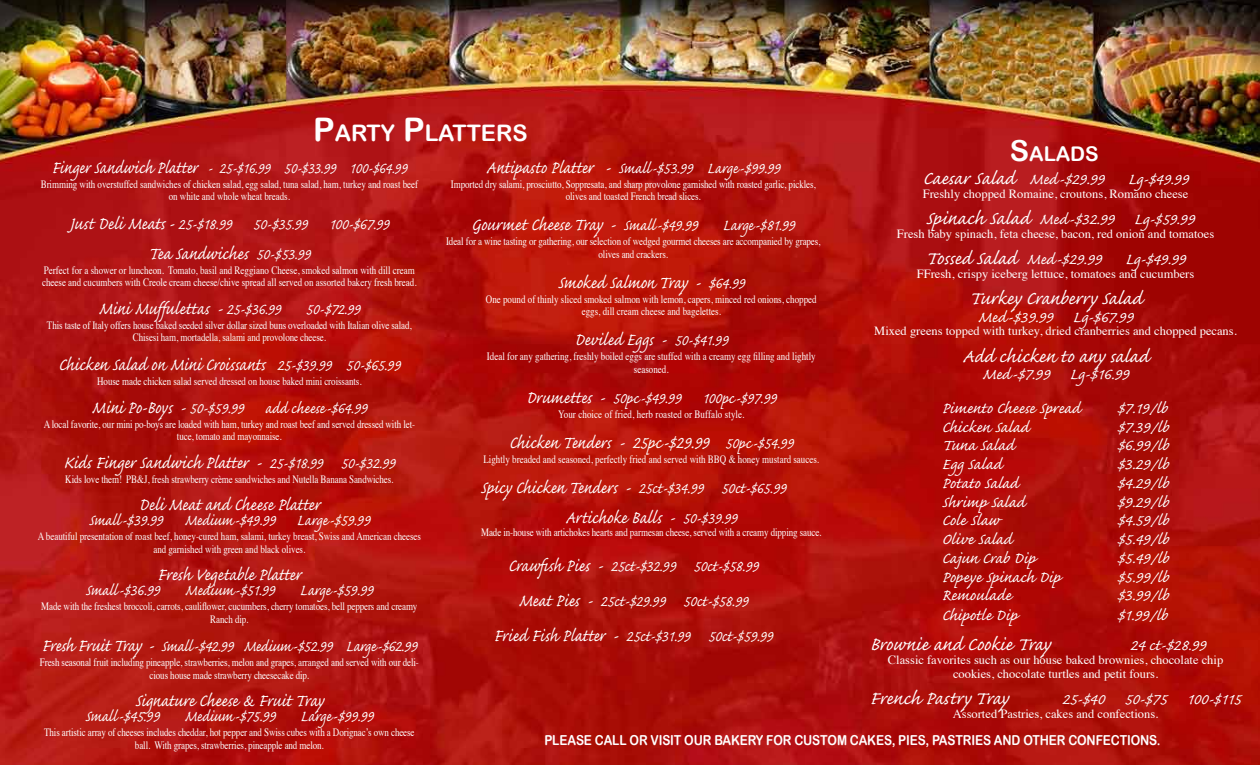
<style>
.page{position:relative;width:1260px;height:765px;background:#fff}
.page>*{position:absolute;margin:0;border:0;box-sizing:border-box;transform-origin:0 0}
.t1{font:23.75px "Caflisch Script";letter-spacing:-.005em;color:#fff}
.t2{font:22.75px "Arial Rounded MT Bold";color:#fff}
.t3{font:22.5px "Caflisch Script";letter-spacing:-.005em;color:#fff;scale:.9 1}
.t4{font:20.25px "Arial Rounded MT Bold";color:#fff}
.t5{font:20px/35px "Caflisch Script";color:#fff;text-align:center;scale:.9 1}
.t6{font:20px/33.8px "Caflisch Script";color:#fff}
.t7{font:20px "Caflisch Script";color:#fff;scale:.86 1}
.t8{font:13.75px "Arial Rounded MT Bold";letter-spacing:-.01em;color:#fff;scale:.88 1}
.t9{font:12.5px/13.8px "Times";color:#fff;text-align:center}
.t10{font:11.25px/12.5px "Times";letter-spacing:-.01em;color:#fff;text-align:center;scale:.8 1}
.t11{font:11.25px "Times";letter-spacing:.01em;color:#fff;scale:.8 1}
.s1{font-size:32.5px}
.s2{font-size:29px}
.s3{font-size:22.5px}
.s4{font-size:20px}
.s5{font-size:23.75px}
</style>
<div class="page">
<img style="left:0;top:0;width:1260px;height:765px">
<h2 class="t2" style="left:313px;top:119px;width:216px"><span class="s1">P</span>ARTY <span class="s1">P</span> LATTERS</h2>
<h3 class="t4" style="left:1010px;top:142px;width:90px"><span class="s2">S</span>ALADS</h3>
<h3 class="t7" style="left:52px;top:158px;width:415px"><span class="s3">Finger Sandwich Platter</span> - 25-$16.99 50-$33.99 100-$64.99</h3>
<p class="t10" style="left:41px;top:177px;width:473px">Brimming with overstuffed sandwiches of chicken salad, egg salad, tuna salad, ham, turkey and roast beef on white and whole wheat breads.</p>
<h3 class="t5" style="left:70px;top:207px;width:357px"><span class="s3">Just Deli Meats -</span> 25-$18.99 50-$35.99 100-$67.99</h3>
<h3 class="t3" style="left:148px;top:242px;width:182px">Tea Sandwiches <span class="s4">50-$53.99</span></h3>
<p class="t10" style="left:42px;top:263px;width:470px;text-align:left">Perfect for a shower or luncheon. Tomato, basil and Reggiano Cheese, smoked salmon with dill cream cheese and cucumbers with Creole cream cheese/chive spread all served on assorted bakery fresh bread.</p>
<h3 class="t5" style="left:98px;top:292px;width:292px"><span class="s3">Mini Muffulettas -</span> 25-$36.99 50-$72.99</h3>
<p class="t10" style="left:47px;top:318px;width:458px">This taste of Italy offers house baked seeded silver dollar sized buns overloaded with Italian olive salad,<br>Chisesi ham, mortadella, salami and provolone cheese.</p>
<h3 class="t3" style="left:58px;top:353px;width:381px">Chicken Salad on Mini Croissants <span class="s4">25-$39.99 50-$65.99</span></h3>
<p class="t10" style="left:97px;top:374px;width:332px">House made chicken salad served dressed on house baked mini croissants.</p>
<h3 class="t5" style="left:92px;top:391px;width:308px"><span class="s3">Mini Po-Boys -</span> 50-$59.99 add cheese-$64.99</h3>
<p class="t10" style="left:44px;top:417px;width:466px">A local favorite, our mini po-boys are loaded with ham, turkey and roast beef and served dressed with let&shy;tuce, tomato and mayonnaise.</p>
<h3 class="t3" style="left:64px;top:451px;width:370px">Kids Finger Sandwich Platter - <span class="s4">25-$18.99 50-$32.99</span></h3>
<p class="t10" style="left:65px;top:472px;width:412px">Kids love them! PB&amp;J, fresh strawberry crème sandwiches and Nutella Banana Sandwiches.</p>
<h3 class="t3" style="left:139px;top:493px;width:203px">Deli Meat and Cheese Platter</h3>
<h3 class="t5" style="left:89px;top:504px;width:314px">Small-$39.99 Medium-$49.99 Large-$59.99</h3>
<p class="t10" style="left:38px;top:529px;width:480px">A beautiful presentation of roast beef, honey-cured ham, salami, turkey breast, Swiss and American cheeses and garnished with green and black olives.</p>
<h3 class="t3" style="left:158px;top:563px;width:161px">Fresh Vegetable Platter</h3>
<h3 class="t5" style="left:486px;top:151px;width:328px"><span class="s3">Antipasto Platter -</span> Small-$53.99 Large-$99.99</h3>
<p class="t10" style="left:451px;top:177px;width:458px">Imported dry salami, prosciutto, Soppresata, and sharp provolone garnished with roasted garlic, pickles, olives and toasted French bread slices.</p>
<h3 class="t5" style="left:472px;top:209px;width:361px"><span class="s3">Gourmet Cheese Tray -</span> Small-$49.99 Large-$81.99</h3>
<p class="t10" style="left:446px;top:234px;width:470px">Ideal for a wine tasting or gathering, our selection of wedged gourmet cheeses are accompanied by grapes, olives and crackers.</p>
<h3 class="t3" style="left:558px;top:271px;width:209px">Smoked Salmon Tray - <span class="s4">$64.99</span></h3>
<p class="t10" style="left:486px;top:292px;width:415px">One pound of thinly sliced smoked salmon with lemon, capers, minced red onions, chopped eggs, dill cream cheese and bagelettes.</p>
<h3 class="t3" style="left:575px;top:328px;width:172px">Deviled Eggs - <span class="s4">50-$41.99</span></h3>
<p class="t10" style="left:487px;top:349px;width:412px">Ideal for any gathering, freshly boiled eggs are stuffed with a creamy egg filling and lightly seasoned.</p>
<h3 class="t5" style="left:526px;top:381px;width:280px"><span class="s3">Drumettes -</span> 50pc-$49.99 100pc-$97.99</h3>
<p class="t11" style="left:558px;top:403px;width:235px">Your choice of fried, herb roasted or Buffalo style.</p>
<h3 class="t3" style="left:509px;top:431px;width:317px">Chicken Tenders - 25pc-$29.99 <span class="s4">50pc-$54.99</span></h3>
<p class="t10" style="left:483px;top:452px;width:421px">Lightly breaded and seasoned, perfectly fried and served with BBQ &amp; honey mustard sauces.</p>
<h3 class="t5" style="left:480px;top:471px;width:341px"><span class="s3">Spicy Chicken Tenders -</span> 25ct-$34.99 50ct-$65.99</h3>
<h3 class="t3" style="left:565px;top:506px;width:192px">Artichoke Balls - <span class="s4">50-$39.99</span></h3>
<p class="t10" style="left:481px;top:525px;width:427px">Made in-house with artichokes hearts and parmesan cheese, served with a creamy dipping sauce.</p>
<h3 class="t5" style="left:494px;top:550px;width:312px"><span class="s3">Crawfish Pies -</span> 25ct-$32.99 50ct-$58.99<br><span class="s3">Meat Pies -</span> 25ct-$29.99 50ct-$58.99<br><span class="s3">Fried Fish Platter -</span> 25ct-$31.99 50ct-$59.99</h3>
<h3 class="t6" style="left:923px;top:163px;width:267px"><span class="s5">Caesar Salad</span> Med-$29.99 Lg-$49.99</h3>
<p class="t9" style="left:923px;top:186px;width:267px">Freshly chopped Romaine, croutons, Romano cheese</p>
<h3 class="t6" style="left:926px;top:203px;width:270px"><span class="s5">Spinach Salad</span> Med-$32.99 Lg-$59.99</h3>
<p class="t9" style="left:897px;top:226px;width:319px">Fresh baby spinach, feta cheese, bacon, red onion and tomatoes</p>
<h3 class="t6" style="left:925px;top:243px;width:262px"><span class="s5">Tossed Salad</span> Med-$29.99 Lg-$49.99</h3>
<p class="t9" style="left:917px;top:266px;width:279px">FFresh, crispy iceberg lettuce, tomatoes and cucumbers</p>
<h1 class="t1" style="left:969px;top:286px;width:175px">Turkey Cranberry Salad</h1>
<h3 class="t6" style="left:978px;top:301px;width:157px">Med-$39.99 Lg-$67.99</h3>
<p class="t9" style="left:874px;top:323px;width:364px">Mixed greens topped with turkey, dried cranberries and chopped pecans.</p>
<h1 class="t1" style="left:962px;top:344px;width:188px">Add chicken to any salad</h1>
<h3 class="t6" style="left:942px;top:358px;width:189px;text-indent:40px">Med-$7.99 Lg-$16.99<br>Pimento Cheese Spread</h3>
<h3 class="t6" style="left:1117px;top:392px;width:52px">$7.19/lb</h3>
<h3 class="t6" style="left:942px;top:411px;width:89px">Chicken Salad</h3>
<h3 class="t6" style="left:1117px;top:411px;width:53px">$7.39/lb</h3>
<h3 class="t6" style="left:942px;top:430px;width:74px">Tuna Salad</h3>
<h3 class="t6" style="left:1117px;top:430px;width:53px">$6.99/lb</h3>
<h3 class="t6" style="left:942px;top:448px;width:62px">Egg Salad</h3>
<h3 class="t6" style="left:1117px;top:448px;width:53px">$3.29/lb</h3>
<h3 class="t6" style="left:942px;top:467px;width:78px">Potato Salad</h3>
<h3 class="t6" style="left:1117px;top:467px;width:53px">$4.29/lb</h3>
<h3 class="t6" style="left:942px;top:486px;width:85px">Shrimp Salad</h3>
<h3 class="t6" style="left:1117px;top:486px;width:53px">$9.29/lb</h3>
<h3 class="t6" style="left:942px;top:505px;width:59px">Cole Slaw</h3>
<h3 class="t6" style="left:1117px;top:505px;width:53px">$4.59/lb</h3>
<h3 class="t6" style="left:942px;top:523px;width:72px">Olive Salad</h3>
<h3 class="t6" style="left:1117px;top:523px;width:53px">$5.49/lb</h3>
<h3 class="t6" style="left:942px;top:542px;width:95px">Cajun Crab Dip</h3>
<h3 class="t6" style="left:1117px;top:542px;width:53px">$5.49/lb</h3>
<h3 class="t6" style="left:942px;top:561px;width:120px">Popeye Spinach Dip</h3>
<h3 class="t6" style="left:1117px;top:561px;width:53px">$5.99/lb</h3>
<h3 class="t6" style="left:942px;top:580px;width:71px">Remoulade</h3>
<h3 class="t6" style="left:1117px;top:580px;width:53px">$3.99/lb</h3>
<h3 class="t6" style="left:942px;top:600px;width:77px">Chipotle Dip</h3>
<h3 class="t6" style="left:1117px;top:600px;width:52px">$1.99/lb</h3>
<h1 class="t1" style="left:870px;top:633px;width:182px">Brownie and Cookie Tray</h1>
<h3 class="t6" style="left:1130px;top:630px;width:78px">24 ct-$28.99</h3>
<p class="t9" style="left:888px;top:652px;width:337px">Classic favorites such as our house baked brownies, chocolate chip cookies, chocolate turtles and petit fours.</p>
<h1 class="t1" style="left:870px;top:686px;width:140px">French Pastry Tray</h1>
<h3 class="t6" style="left:1062px;top:683px;width:181px">25-$40 50-$75 100-$115</h3>
<p class="t9" style="left:953px;top:706px;width:207px">Assorted Pastries, cakes and confections.</p>
<h3 class="t5" style="left:86px;top:574px;width:321px">Small-$36.99 Medium-$51.99 Large-$59.99</h3>
<p class="t10" style="left:41px;top:599px;width:472px">Made with the freshest broccoli, carrots, cauliflower, cucumbers, cherry tomatoes, bell peppers and creamy<br>Ranch dip.</p>
<h3 class="t5" style="left:42px;top:630px;width:419px"><span class="s3">Fresh Fruit Tray -</span> Small-$42.99 Medium-$52.99 Large-$62.99</h3>
<p class="t10" style="left:40px;top:655px;width:475px">Fresh seasonal fruit including pineapple, strawberries, melon and grapes, arranged and served with our deli&shy;cious house made strawberry cheesecake dip.</p>
<h3 class="t3" style="left:135px;top:689px;width:211px">Signature Cheese &amp; Fruit Tray</h3>
<h3 class="t5" style="left:85px;top:700px;width:322px">Small-$45.99 Medium-$75.99 Large-$99.99</h3>
<p class="t10" style="left:44px;top:725px;width:465px">This artistic array of cheeses includes cheddar, hot pepper and Swiss cubes with a Dorignac’s own cheese ball. With grapes, strawberries, pineapple and melon.</p>
<p class="t8" style="left:544px;top:732px;width:77px">PLEASE CALL</p>
<p class="t8" style="left:630px;top:732px;width:605px">OR VISIT OUR BAKERY FOR CUSTOM CAKES, PIES, PASTRIES AND OTHER CONFECTIONS.</p>
</div>
